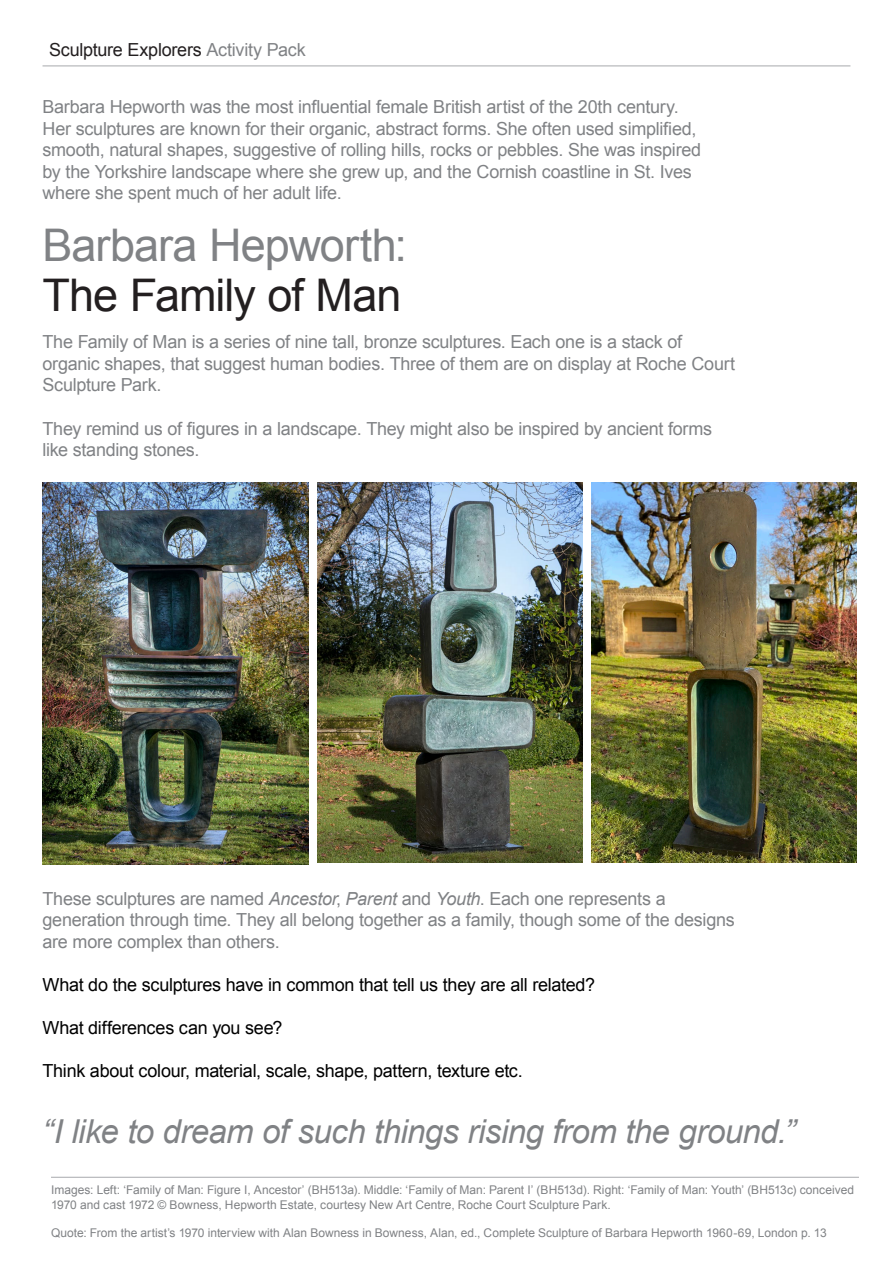
<style>
.page{position:relative;width:893px;height:1263px;background:#fff}
.page>*{position:absolute;margin:0;border:0;box-sizing:border-box;transform-origin:0 0}
.t1{font:45px/49.5px "Arial";letter-spacing:-.02em;color:#808285}
.t2{font:italic 33px "Arial";letter-spacing:-.02em;color:#808285}
.t3{font:18px/21.6px "Arial";letter-spacing:-.015em;color:#808285}
.t4{font:18px "Arial";letter-spacing:-.015em;color:#000}
.t5{font:18px "Arial";letter-spacing:-.015em;color:#231f20}
.t6{font:12px/14.4px "Arial";color:#808285}
.s1{color:#808285}
.s2{color:#231f20}
.s3{font-style:italic}
</style>
<div class="page">
<hr style="left:43px;top:66px;width:807px;height:1px;background:#a8a9ad">
<img style="left:591px;top:482px;width:265px;height:381px">
<img style="left:317px;top:482px;width:265px;height:381px">
<img style="left:43px;top:482px;width:265px;height:382px">
<hr style="left:51px;top:1177px;width:808px;height:1px;background:#a8a9ad">
<p class="t5" style="left:49px;top:38px;width:258px">Sculpture Explorers <span class="s1">Activity Pack</span></p>
<p class="t3" style="left:43px;top:96px;width:660px">Barbara Hepworth was the most influential female British artist of the 20th century.<br>Her sculptures are known for their organic, abstract forms. She often used simplified, smooth, natural shapes, suggestive of rolling hills, rocks or pebbles. She was inspired by the Yorkshire landscape where she grew up, and the Cornish coastline in St. Ives where she spent much of her adult life.</p>
<p class="t1" style="left:43px;top:221px;width:366px">Barbara Hepworth:<br><span class="s2">The Family of Man</span></p>
<p class="t3" style="left:43px;top:331px;width:694px">The Family of Man is a series of nine tall, bronze sculptures. Each one is a stack of organic shapes, that suggest human bodies. Three of them are on display at Roche Court<br>Sculpture Park.</p>
<p class="t3" style="left:43px;top:418px;width:671px">They remind us of figures in a landscape. They might also be inspired by ancient forms like standing stones.</p>
<p class="t3" style="left:43px;top:888px;width:694px">These sculptures are named <span class="s3">Ancestor</span>, <span class="s3">Parent</span> and <span class="s3">Youth</span>. Each one represents a generation through time. They all belong together as a family, though some of the designs are more complex than others.</p>
<p class="t4" style="left:43px;top:973px;width:554px">What do the sculptures have in common that tell us they are all related?</p>
<p class="t4" style="left:43px;top:1016px;width:242px">What differences can you see?</p>
<p class="t4" style="left:43px;top:1059px;width:482px">Think about colour, material, scale, shape, pattern, texture etc.</p>
<p class="t2" style="left:43px;top:1109px;width:755px">“I like to dream of such things rising from the ground.”</p>
<p class="t6" style="left:51px;top:1183px;width:804px">Images: Left: ‘Family of Man: Figure I, Ancestor’ (BH513a). Middle: ‘Family of Man: Parent I’ (BH513d). Right: ‘Family of Man: Youth’ (BH513c) conceived<br>1970 and cast 1972 © Bowness, Hepworth Estate, courtesy New Art Centre, Roche Court Sculpture Park.</p>
<p class="t6" style="left:51px;top:1226px;width:777px">Quote: From the artist’s 1970 interview with Alan Bowness in Bowness, Alan, ed., Complete Sculpture of Barbara Hepworth 1960-69, London p. 13</p>
</div>
